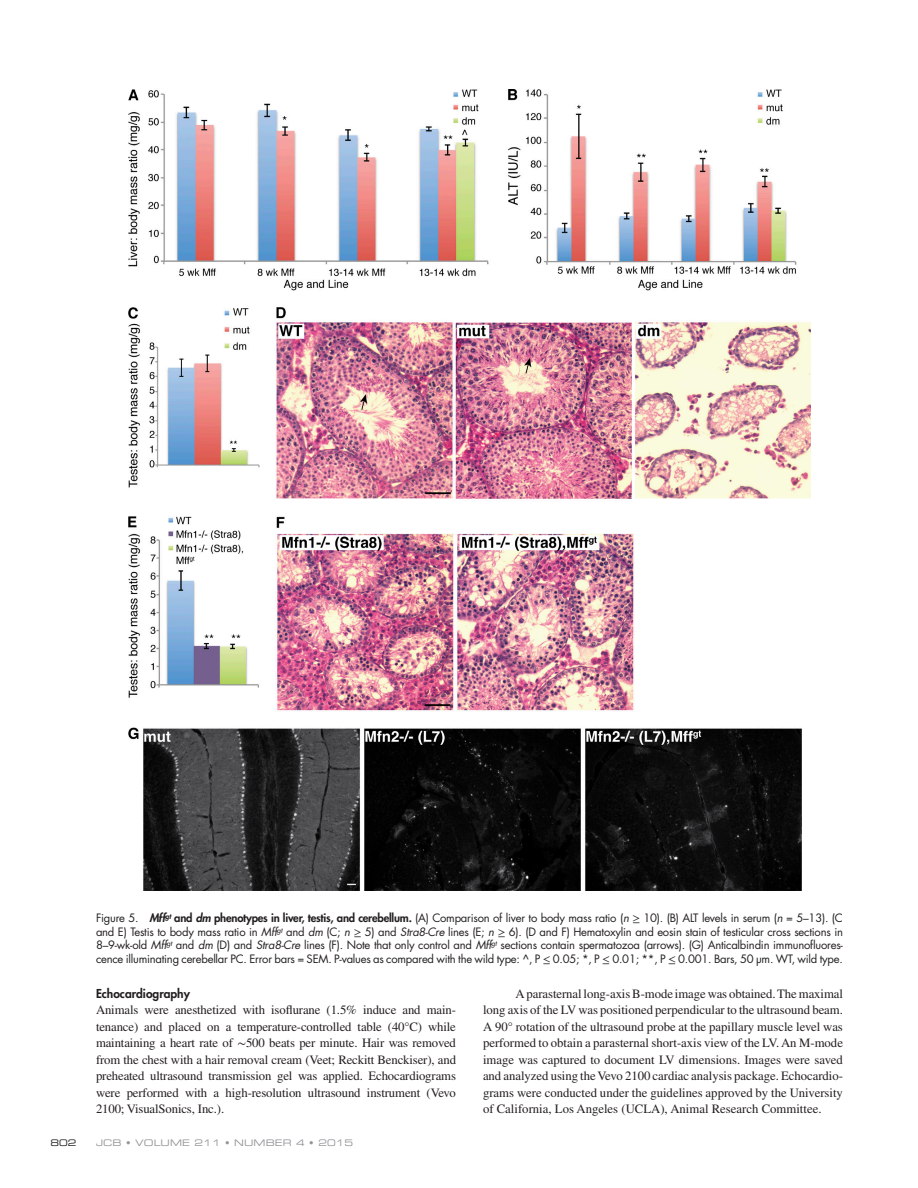
<style>
.page{position:relative;width:918px;height:1188px;background:#fff}
.page>*{position:absolute;margin:0;border:0;box-sizing:border-box;transform-origin:0 0}
.Para_TextX{font:12.75px/16.5px "Times LT Std";color:#231f20;text-align:justify}
.Flush_LeftX{font:12.75px/16.5px "Times LT Std";letter-spacing:-.01em;color:#231f20;text-align:justify}
.S2m{font:800 12px "Futura Std";color:#231f20}
.fig_p{font:11.25px/13.5px "Futura Std";letter-spacing:-.02em;color:#231f20;text-align:justify}
.t1{font:9px "Eurostile LT Std Ex 2";letter-spacing:.01em;color:#939598}
.pageFolio{font:9px "Eurostile LT Std Ex 2";color:#231f20}
.s1{font-weight:800;font-style:italic}
.s2{font-weight:800}
.s3{font-style:italic}
.s4{font-family:"STIX General"}
</style>
<div class="page">
<img style="left:128px;top:90px;width:683px;height:801px">
<p class="fig_p" style="left:96px;top:912px;width:749px">Figure 5. <span class="s1">Mff</span><sup>gt</sup> <span class="s2">and</span> <span class="s1">dm</span> <span class="s2">phenotypes in liver, testis, and cerebellum.</span> (A) Comparison of liver to body mass ratio (<span class="s3">n</span> <span class="s4">≥</span> 10). (B) ALT levels in serum (<span class="s3">n</span> = 5–13). (C and E) Testis to body mass ratio in <span class="s3">Mff</span><sup>gt</sup> and <span class="s3">dm</span> (C; <span class="s3">n</span> <span class="s4">≥</span> 5) and <span class="s3">Stra8-Cre</span> lines (E; <span class="s3">n</span> <span class="s4">≥</span> 6). (D and F) Hematoxylin and eosin stain of testicular cross sections in 8–9-wk-old <span class="s3">Mff</span><sup>gt</sup> and <span class="s3">dm</span> (D) and <span class="s3">Stra8-Cre</span> lines (F). Note that only control and <span class="s3">Mff</span><sup>gt</sup> sections contain spermatozoa (arrows). (G) Anticalbindin immunofluores&shy;cence illuminating cerebellar PC. Error bars = SEM. P-values as compared with the wild type: ^, P <span class="s4">≤</span> 0.05; *, P <span class="s4">≤</span> 0.01; **, P <span class="s4">≤</span> 0.001. Bars, 50 µm. WT, wild type.</p>
<p class="S2m" style="left:96px;top:985px;width:96px">Echocardiography</p>
<p class="Flush_LeftX" style="left:96px;top:1001px;width:362px">Animals were anesthetized with isoflurane (1.5% induce and main&shy;tenance) and placed on a temperature-controlled table (40°C) while maintaining a heart rate of <span class="s4">∼</span>500 beats per minute. Hair was removed from the chest with a hair removal cream (Veet; Reckitt Benckiser), and preheated ultrasound transmission gel was applied. Echocardiograms were performed with a high-resolution ultrasound instrument (Vevo 2100; VisualSonics, Inc.).</p>
<p class="pageFolio" style="left:50px;top:1136px;width:28px">802</p>
<p class="t1" style="left:96px;top:1136px;width:259px">JCB • VOLUME 211 • NUMBER 4 • 2015</p>
<p class="Para_TextX" style="left:483px;top:985px;width:362px;text-indent:32px">A parasternal long-axis B-mode image was obtained. The maximal long axis of the LV was positioned perpendicular to the ultrasound beam.<br>A 90° rotation of the ultrasound probe at the papillary muscle level was performed to obtain a parasternal short-axis view of the LV. An M-mode image was captured to document LV dimensions. Images were saved and analyzed using the Vevo 2100 cardiac analysis package. Echocardio&shy;grams were conducted under the guidelines approved by the University of California, Los Angeles (UCLA), Animal Research Committee.</p>
</div>
